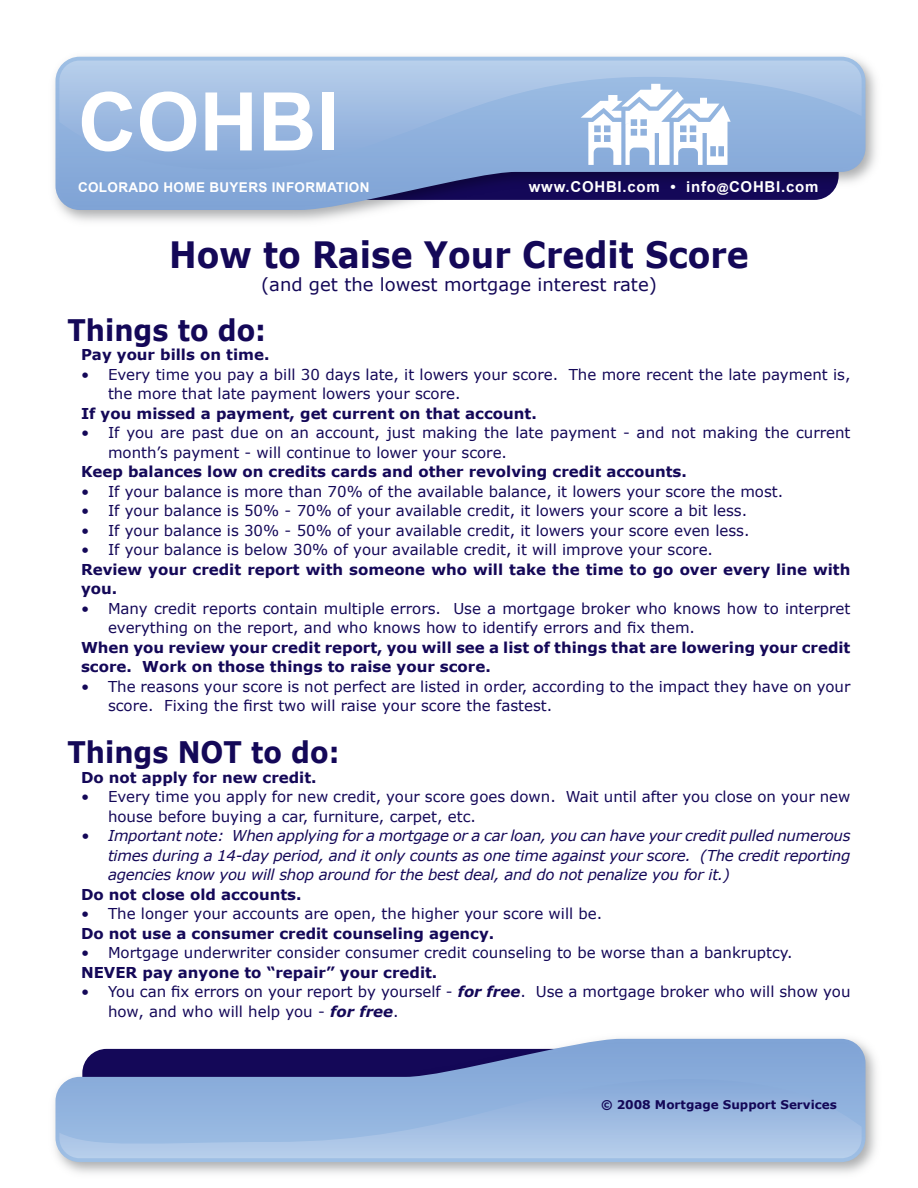
<style>
.page{position:relative;width:918px;height:1188px;background:#fff}
.page>*{position:absolute;margin:0;border:0;box-sizing:border-box;transform-origin:0 0}
.t1{font:700 81px "Arial";color:#fff}
.t2{font:700 36.3px "Verdana";color:#140858;scale:.91 1}
.t3{font:700 29.7px "Verdana";color:#140858;scale:.91 1}
.t4{font:18px "Verdana";color:#140858}
.t5{font:15px/19.5px "Verdana";color:#140858}
.t6{font:700 15px/19.5px "Verdana";color:#140858}
.t7{font:italic 15px/19.5px "Verdana";letter-spacing:-.02em;color:#140858;text-align:justify}
.t8{font:700 15px "Arial";letter-spacing:.05em;color:#fff}
.t9{font:700 13.5px "Arial";letter-spacing:.025em;color:#fff}
.t10{font:700 12px "Verdana";color:#140858}
.s1{font-size:12px}
.s2{font-weight:700;font-style:italic}
</style>
<div class="page">
<svg style="left:56px;top:1039px;width:810px;height:123px"></svg>
<svg style="left:59px;top:1043px;width:803px;height:36px;background:#6975ab"></svg>
<svg style="left:59px;top:1079px;width:803px;height:79px;background:#9bb9e1"></svg>
<img style="left:54px;top:56px;width:822px;height:166px">
<svg style="left:56px;top:57px;width:810px;height:153px"></svg>
<svg style="left:59px;top:170px;width:803px;height:36px;background:#6773a7"></svg>
<svg style="left:59px;top:61px;width:803px;height:109px;background:#9cbae1"></svg>
<svg style="left:581px;top:84px;width:150px;height:81px"></svg>
<h1 class="t1" style="left:78px;top:69px;width:262px">COHBI</h1>
<p class="t9" style="left:78px;top:179px;width:276px">COLORADO HOME BUYERS INFORMATION</p>
<p class="t8" style="left:529px;top:177px;width:291px">WWW.COHBI.COM • INFO<span class="s1">@</span>COHBI.COM</p>
<h2 class="t2" style="left:169px;top:232px;width:639px">How to Raise Your Credit Score</h2>
<p class="t4" style="left:261px;top:273px;width:397px">(and get the lowest mortgage interest rate)</p>
<h3 class="t3" style="left:68px;top:311px;width:220px">Things to do:</h3>
<p class="t6" style="left:81px;top:345px;width:190px">Pay your bills on time.</p>
<p class="t5" style="left:108px;top:364px;width:744px;text-indent:-27px">• Every time you pay a bill 30 days late, it lowers your score. The more recent the late payment is, the more that late payment lowers your score.</p>
<p class="t6" style="left:81px;top:403px;width:457px">If you missed a payment, get current on that account.</p>
<p class="t5" style="left:108px;top:423px;width:744px;text-indent:-27px">• If you are past due on an account, just making the late payment - and not making the current month’s payment - will continue to lower your score.</p>
<p class="t6" style="left:81px;top:462px;width:607px">Keep balances low on credits cards and other revolving credit accounts.</p>
<p class="t5" style="left:81px;top:481px;width:704px">• If your balance is more than 70% of the available balance, it lowers your score the most.</p>
<p class="t5" style="left:81px;top:501px;width:668px">• If your balance is 50% - 70% of your available credit, it lowers your score a bit less.</p>
<p class="t5" style="left:81px;top:520px;width:670px">• If your balance is 30% - 50% of your available credit, it lowers your score even less.</p>
<p class="t5" style="left:81px;top:540px;width:634px">• If your balance is below 30% of your available credit, it will improve your score.</p>
<p class="t6" style="left:81px;top:559px;width:771px">Review your credit report with someone who will take the time to go over every line with you.</p>
<p class="t5" style="left:108px;top:598px;width:744px;text-indent:-27px">• Many credit reports contain multiple errors. Use a mortgage broker who knows how to interpret everything on the report, and who knows how to identify errors and fix them.</p>
<p class="t6" style="left:81px;top:637px;width:771px">When you review your credit report, you will see a list of things that are lowering your credit score. Work on those things to raise your score.</p>
<p class="t5" style="left:108px;top:676px;width:744px;text-indent:-27px">• The reasons your score is not perfect are listed in order, according to the impact they have on your score. Fixing the first two will raise your score the fastest.</p>
<h3 class="t3" style="left:68px;top:734px;width:300px">Things NOT to do:</h3>
<p class="t6" style="left:81px;top:767px;width:237px">Do not apply for new credit.</p>
<p class="t5" style="left:108px;top:787px;width:744px;text-indent:-27px">• Every time you apply for new credit, your score goes down. Wait until after you close on your new house before buying a car, furniture, carpet, etc.</p>
<p class="t7" style="left:108px;top:826px;width:744px;text-indent:-27px">• Important note: When applying for a mortgage or a car loan, you can have your credit pulled numerous times during a 14-day period, and it only counts as one time against your score. (The credit reporting agencies know you will shop around for the best deal, and do not penalize you for it.)</p>
<p class="t6" style="left:81px;top:884px;width:222px">Do not close old accounts.</p>
<p class="t5" style="left:81px;top:904px;width:523px">• The longer your accounts are open, the higher your score will be.</p>
<p class="t6" style="left:81px;top:923px;width:415px">Do not use a consumer credit counseling agency.</p>
<p class="t5" style="left:81px;top:943px;width:713px">• Mortgage underwriter consider consumer credit counseling to be worse than a bankruptcy.</p>
<p class="t6" style="left:81px;top:962px;width:358px">NEVER pay anyone to “repair” your credit.</p>
<p class="t5" style="left:108px;top:982px;width:744px;text-indent:-27px">• You can fix errors on your report by yourself - <span class="s2">for free</span>. Use a mortgage broker who will show you how, and who will help you - <span class="s2">for free</span>.</p>
<p class="t10" style="left:601px;top:1097px;width:237px">© 2008 Mortgage Support Services</p>
</div>
